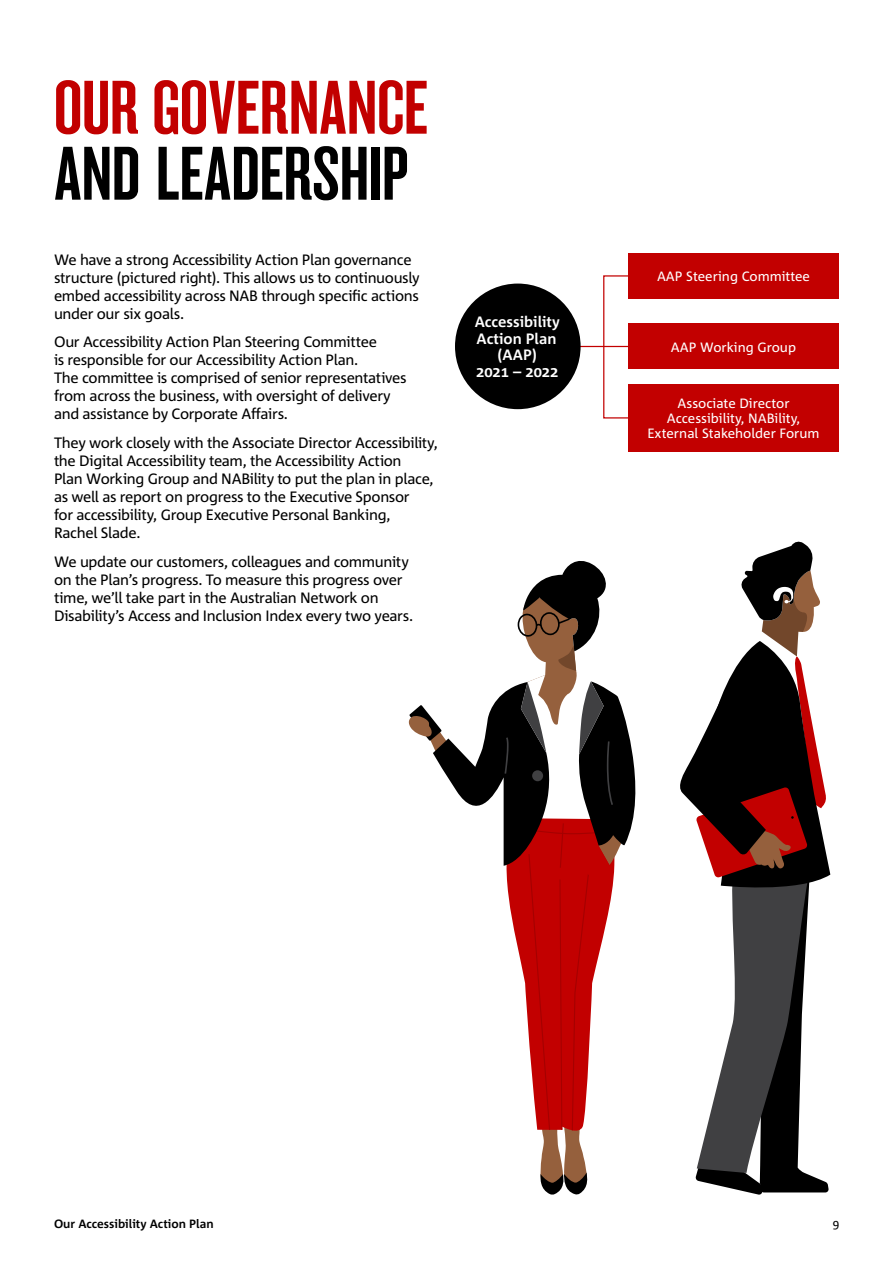
<style>
.page{position:relative;width:893px;height:1263px;background:#fff}
.page>*{position:absolute;margin:0;border:0;box-sizing:border-box;transform-origin:0 0}
.t1{font:70.5px "NAB Impact";color:#c20000}
.t2{font:70.5px "NAB Impact";color:#000}
.t3{font:15px/18px "Corpid C1";letter-spacing:-.025em;color:#000}
.t4{font:700 15px/16.5px "Corpid C1";color:#fff;text-align:center}
.t5{font:13.5px/15px "Corpid C1";color:#fff;text-align:center}
.t6{font:700 12px "Corpid C1";color:#000}
.t7{font:12px "Corpid C1";color:#000}
</style>
<div class="page">
<svg style="left:680px;top:542px;width:150px;height:652px"></svg>
<svg style="left:409px;top:561px;width:226px;height:633px"></svg>
<div style="left:532px;top:770px;width:11px;height:11px;background:#404042;border-radius:50%"></div>
<div style="left:628px;top:253px;width:211px;height:46px;background:#c20000"></div>
<div style="left:628px;top:324px;width:211px;height:45px;background:#c20000"></div>
<div style="left:628px;top:384px;width:211px;height:68px;background:#c20000"></div>
<div style="left:603px;top:275px;width:26px;height:143px;border:1px solid #c20000"></div>
<hr style="left:576px;top:346px;width:52px;height:1px;background:#c20000">
<div style="left:455px;top:284px;width:126px;height:125px;background:#000;border-radius:50%"></div>
<h1 class="t1" style="left:54px;top:77px;width:376px">OUR GOVERNANCE</h1>
<h1 class="t2" style="left:54px;top:143px;width:356px">AND LEADERSHIP</h1>
<p class="t3" style="left:54px;top:250px;width:367px">We have a strong Accessibility Action Plan governance structure (pictured right). This allows us to continuously embed accessibility across NAB through specific actions under our six goals.</p>
<p class="t3" style="left:54px;top:333px;width:354px">Our Accessibility Action Plan Steering Committee<br>is responsible for our Accessibility Action Plan.<br>The committee is comprised of senior representatives from across the business, with oversight of delivery and assistance by Corporate Affairs.</p>
<p class="t3" style="left:54px;top:433px;width:385px">They work closely with the Associate Director Accessibility, the Digital Accessibility team, the Accessibility Action<br>Plan Working Group and NABility to put the plan in place, as well as report on progress to the Executive Sponsor<br>for accessibility, Group Executive Personal Banking,<br>Rachel Slade.</p>
<p class="t3" style="left:54px;top:552px;width:361px">We update our customers, colleagues and community on the Plan’s progress. To measure this progress over time, we’ll take part in the Australian Network on Disability’s Access and Inclusion Index every two years.</p>
<p class="t4" style="left:475px;top:313px;width:87px">Accessibility<br>Action Plan (AAP)<br>2021 – 2022</p>
<p class="t5" style="left:657px;top:269px;width:155px">AAP Steering Committee</p>
<p class="t5" style="left:671px;top:339px;width:127px">AAP Working Group</p>
<p class="t5" style="left:647px;top:396px;width:174px">Associate Director<br>Accessibility, NABility,<br>External Stakeholder Forum</p>
<p class="t6" style="left:54px;top:1216px;width:161px">Our Accessibility Action Plan</p>
<p class="t7" style="left:833px;top:1216px;width:8px">9</p>
</div>
